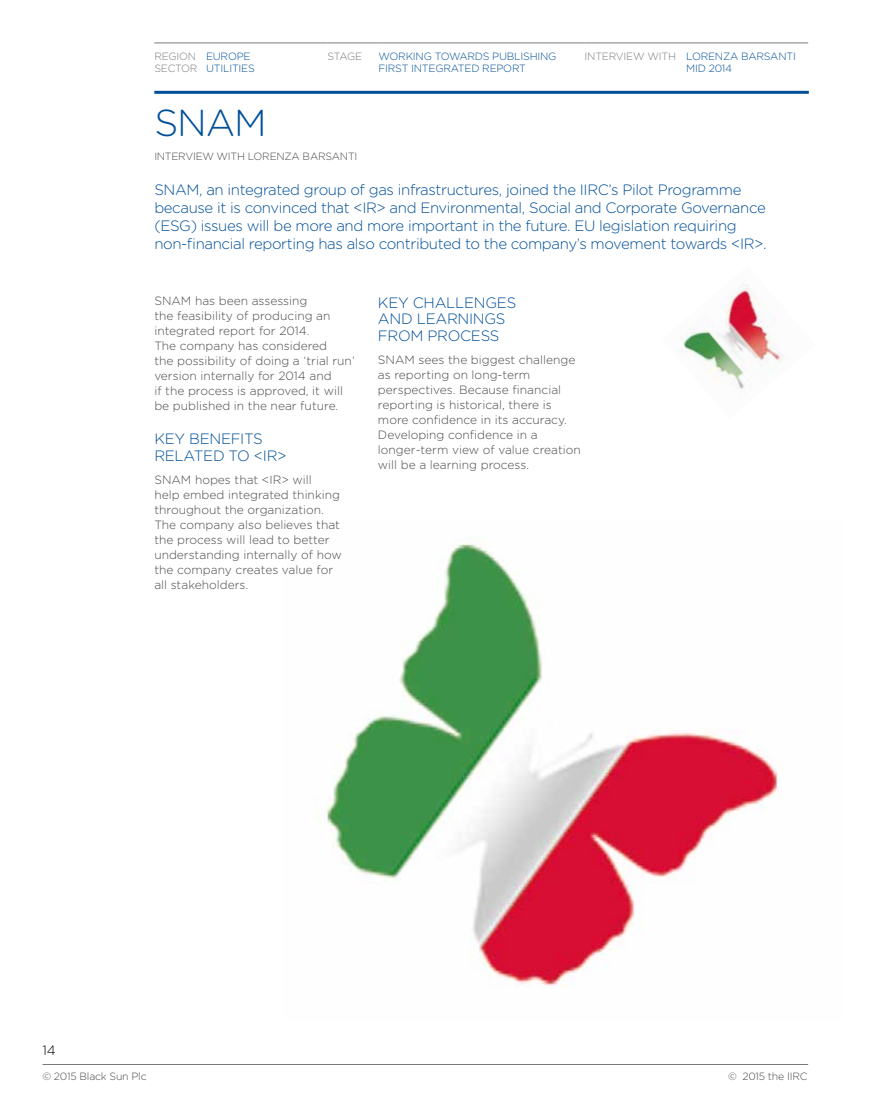
<style>
.page{position:relative;width:872px;height:1106px;background:#fff}
.page>*{position:absolute;margin:0;border:0;box-sizing:border-box;transform-origin:0 0}
.t1{font:300 37.5px "Gotham Rounded";color:#005098}
.t2{font:300 15px/18px "Gotham Rounded";letter-spacing:-.025em;color:#005098}
.t3{font:300 13.5px "Gotham Rounded";color:#000}
.t4{font:300 12px/15px "Gotham Rounded";color:#4a4a49}
.t5{font:300 10.5px/12px "Gotham Rounded";letter-spacing:-.02em;color:#005098}
.t6{font:300 10.5px "Gotham Rounded";letter-spacing:-.02em;color:#4a4a49}
.t7{font:300 10.5px/12px "Gotham Rounded";letter-spacing:-.02em;color:#7c7b7b}
.s1{color:#7c7b7b}
</style>
<div class="page">
<img style="left:326px;top:538px;width:456px;height:449px">
<img style="left:680px;top:284px;width:107px;height:105px">
<hr style="left:154px;top:91px;width:655px;height:3px;background:#005098">
<hr style="left:154px;top:43px;width:52px;height:1px;background:#7c7b7b">
<hr style="left:206px;top:43px;width:121px;height:1px;background:#7c7b7b">
<hr style="left:327px;top:43px;width:51px;height:1px;background:#7c7b7b">
<hr style="left:378px;top:43px;width:206px;height:1px;background:#7c7b7b">
<hr style="left:584px;top:43px;width:102px;height:1px;background:#7c7b7b">
<hr style="left:686px;top:43px;width:122px;height:1px;background:#7c7b7b">
<hr style="left:43px;top:1064px;width:765px;height:1px;background:#7c7b7b">
<p class="t7" style="left:154px;top:50px;width:45px">REGION<br>SECTOR</p>
<p class="t5" style="left:206px;top:50px;width:50px">EUROPE<br>UTILITIES</p>
<p class="t7" style="left:327px;top:50px;width:36px">STAGE</p>
<p class="t5" style="left:378px;top:50px;width:179px">WORKING TOWARDS PUBLISHING<br>FIRST INTEGRATED REPORT</p>
<p class="t5" style="left:686px;top:50px;width:111px;text-indent:-102px"><span class="s1">INTERVIEW WITH</span> LORENZA BARSANTI<br>MID 2014</p>
<h1 class="t1" style="left:154px;top:98px;width:114px">SNAM</h1>
<p class="t6" style="left:154px;top:149px;width:205px">INTERVIEW WITH LORENZA BARSANTI</p>
<p class="t2" style="left:154px;top:180px;width:614px">SNAM, an integrated group of gas infrastructures, joined the IIRC’s Pilot Programme because it is convinced that &lt;IR&gt; and Environmental, Social and Corporate Governance (ESG) issues will be more and more important in the future. EU legislation requiring non-financial reporting has also contributed to the company’s movement towards &lt;IR&gt;.</p>
<p class="t4" style="left:154px;top:293px;width:202px">SNAM has been assessing<br>the feasibility of producing an integrated report for 2014.<br>The company has considered<br>the possibility of doing a ‘trial run’ version internally for 2014 and<br>if the process is approved, it will be published in the near future.</p>
<p class="t2" style="left:154px;top:430px;width:134px;line-height:16.5px">KEY BENEFITS<br>RELATED TO &lt;IR&gt;</p>
<p class="t4" style="left:154px;top:472px;width:189px">SNAM hopes that &lt;IR&gt; will<br>help embed integrated thinking throughout the organization.<br>The company also believes that the process will lead to better understanding internally of how the company creates value for all stakeholders.</p>
<p class="t2" style="left:378px;top:293px;width:140px;line-height:16.5px">KEY CHALLENGES<br>AND LEARNINGS<br>FROM PROCESS</p>
<p class="t4" style="left:378px;top:352px;width:204px">SNAM sees the biggest challenge as reporting on long-term perspectives. Because financial reporting is historical, there is more confidence in its accuracy.<br>Developing confidence in a longer-term view of value creation will be a learning process.</p>
<p class="t3" style="left:43px;top:1041px;width:15px">14</p>
<p class="t6" style="left:43px;top:1069px;width:106px">© 2015 Black Sun Plc</p>
<p class="t6" style="left:728px;top:1069px;width:81px">© 2015 the IIRC</p>
</div>
